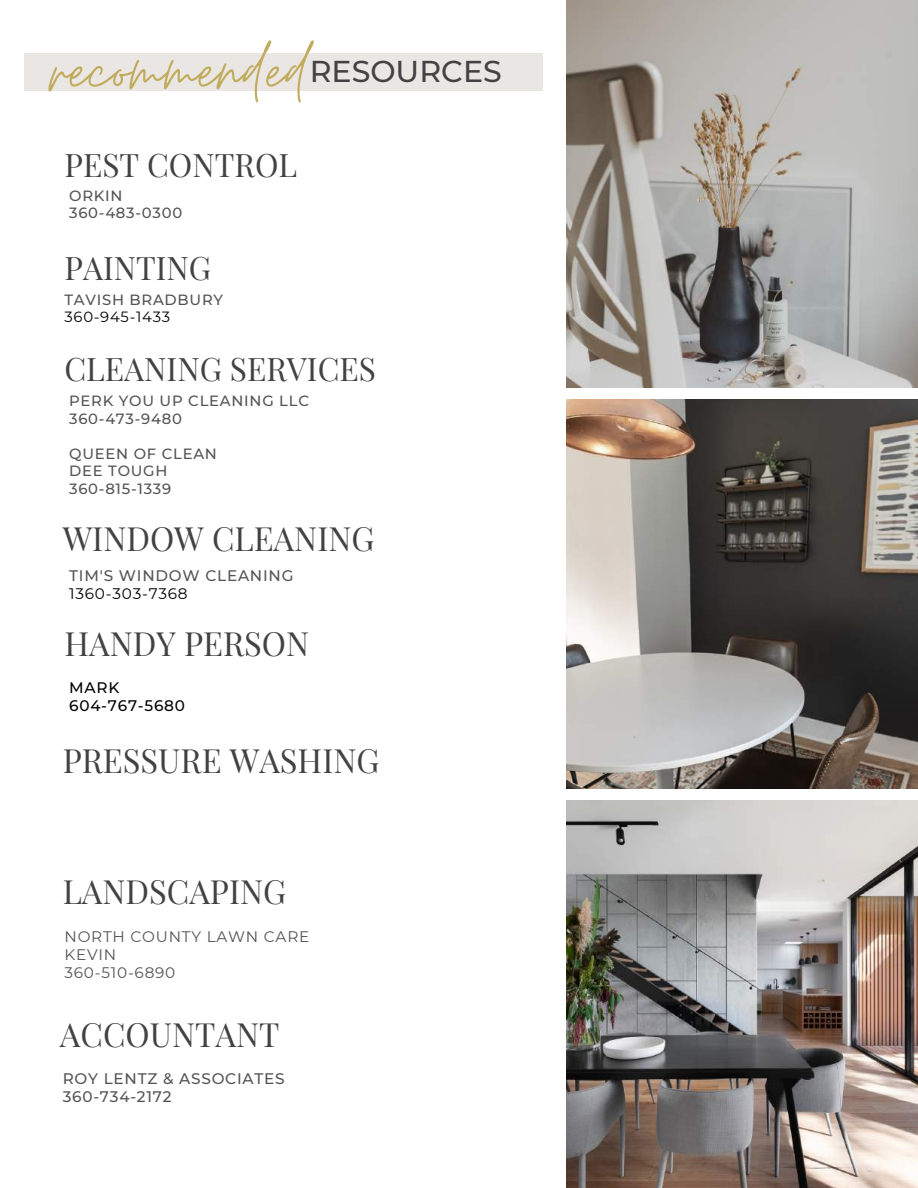
<style>
.page{position:relative;width:918px;height:1188px;background:#fff}
.page>*{position:absolute;margin:0;border:0;box-sizing:border-box;transform-origin:0 0}
.t1{font:83.1px "Moon Time";color:#c1ac5e}
.t2{font:32.7px "Playfair Display";color:#434141}
.t3{font:31.65px "Playfair Display";color:#434141}
.t4{font:500 30px "Montserrat";color:#434141}
.t5{font:500 15.3px/18px "Montserrat";letter-spacing:.05em;color:#545454}
.t6{font:15.3px/18px "Montserrat";letter-spacing:.05em;color:#545454}
.t7{font:500 15.3px/18px "Montserrat";letter-spacing:.05em;color:#000}
.t8{font:15.3px "Montserrat";letter-spacing:.05em;color:#000}
.t9{font:500 14.85px/17.4px "Montserrat";letter-spacing:.05em;color:#545454}
.t10{font:14.85px "Montserrat";letter-spacing:.05em;color:#000}
</style>
<div class="page">
<img style="left:567px;top:0;width:351px;height:387px">
<img style="left:567px;top:400px;width:351px;height:388px">
<img style="left:567px;top:800px;width:351px;height:388px">
<div style="left:24px;top:54px;width:518px;height:37px;background:#e9e5e2"></div>
<h1 class="t1" style="left:50px;top:20px;width:261px">recommended</h1>
<h3 class="t4" style="left:310px;top:53px;width:194px">RESOURCES</h3>
<h3 class="t3" style="left:64px;top:143px;width:234px">PEST CONTROL</h3>
<p class="t9" style="left:69px;top:187px;width:115px">ORKIN<br>360-483-0300</p>
<h3 class="t3" style="left:64px;top:245px;width:148px">PAINTING</h3>
<p class="t9" style="left:64px;top:291px;width:160px">TAVISH BRADBURY</p>
<p class="t10" style="left:64px;top:308px;width:107px">360-945-1433</p>
<h3 class="t3" style="left:64px;top:347px;width:313px">CLEANING SERVICES</h3>
<p class="t9" style="left:69px;top:392px;width:241px">PERK YOU UP CLEANING LLC<br>360-473-9480</p>
<p class="t9" style="left:69px;top:445px;width:149px">QUEEN OF CLEAN<br>DEE TOUGH<br>360-815-1339</p>
<h2 class="t2" style="left:63px;top:516px;width:313px">WINDOW CLEANING</h2>
<p class="t5" style="left:69px;top:567px;width:226px">TIM'S WINDOW CLEANING</p>
<p class="t8" style="left:69px;top:584px;width:120px">1360-303-7368</p>
<h2 class="t2" style="left:64px;top:621px;width:246px">HANDY PERSON</h2>
<p class="t7" style="left:69px;top:679px;width:117px">MARK<br>604-767-5680</p>
<h2 class="t2" style="left:63px;top:737px;width:318px">PRESSURE WASHING</h2>
<h2 class="t2" style="left:63px;top:869px;width:225px">LANDSCAPING</h2>
<p class="t6" style="left:64px;top:928px;width:246px">NORTH COUNTY LAWN CARE<br>KEVIN<br>360-510-6890</p>
<h2 class="t2" style="left:60px;top:1012px;width:221px">ACCOUNTANT</h2>
<p class="t5" style="left:63px;top:1070px;width:224px">ROY LENTZ &amp; ASSOCIATES<br>360-734-2172</p>
</div>
